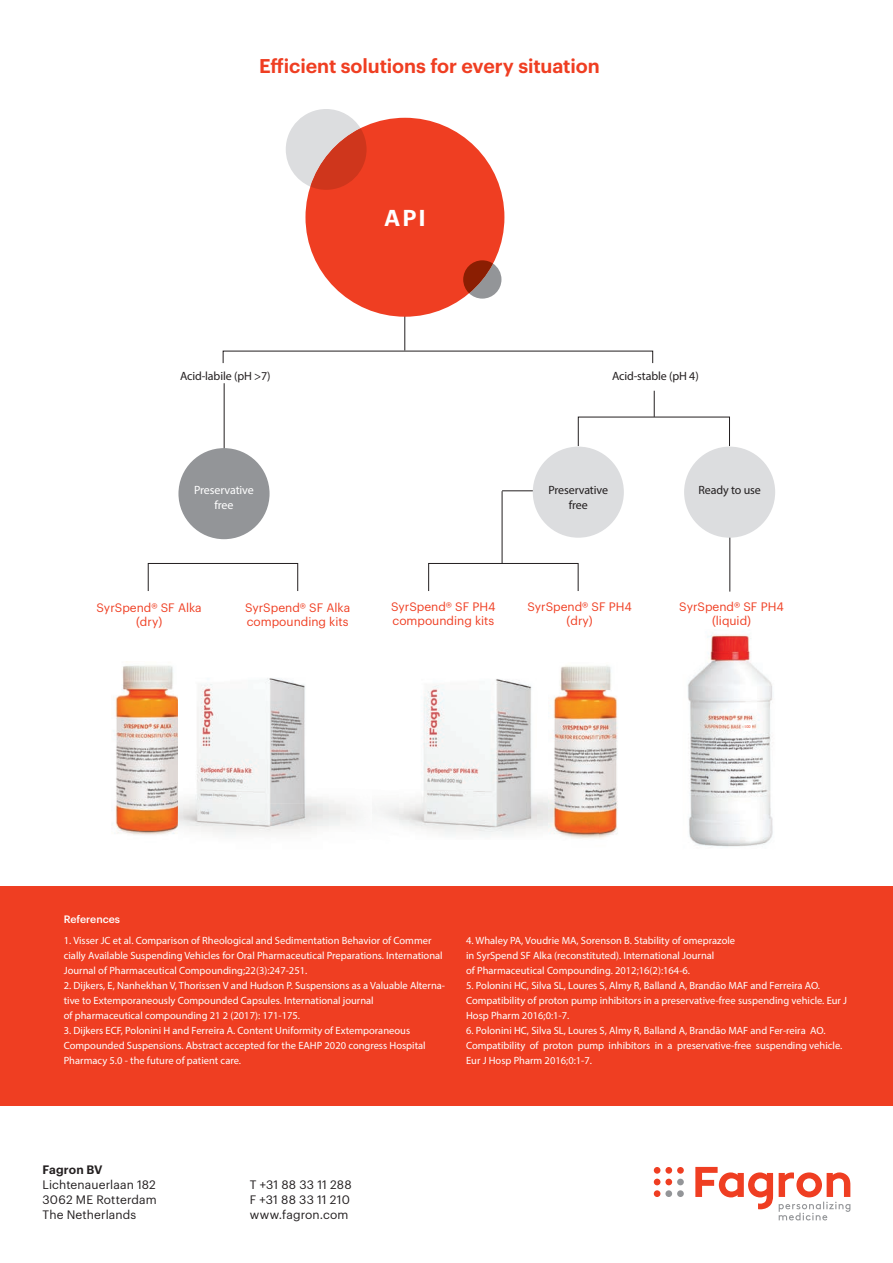
<style>
.page{position:relative;width:893px;height:1263px;background:#fff}
.page>*{position:absolute;margin:0;border:0;box-sizing:border-box;transform-origin:0 0}
.t1{font:600 22.5px "Graphik";color:#fff}
.t2{font:600 19.5px "Graphik";letter-spacing:-.005em;color:#ef3e22}
.t3{font:12px/14.4px "Graphik";color:#ef3e22;text-align:center}
.t4{font:12px/15px "Graphik";letter-spacing:.01em;color:#231f20;text-align:justify}
.t5{font:12px "Myriad Pro";letter-spacing:-.01em;color:#231f20}
.t6{font:12px/14.4px "Myriad Pro";letter-spacing:-.01em;color:#fff;text-align:center}
.t7{font:600 12px "Graphik";letter-spacing:.015em;color:#231f20}
.t8{font:10.5px/15px "Myriad Pro";color:#fff}
.t9{font:500 10.5px "Graphik";color:#fff}
.t10{font:4.35px "Myriad Pro";color:#ea573e}
</style>
<div class="page">
<div style="left:0;top:887px;width:893px;height:219px;background:#ef3e22"></div>
<div style="left:677px;top:1190px;width:7px;height:7px;background:#939598;border-radius:50%"></div>
<div style="left:654px;top:1190px;width:6px;height:7px;background:#ef3e22;border-radius:50%"></div>
<div style="left:665px;top:1190px;width:7px;height:7px;background:#939598;border-radius:50%"></div>
<div style="left:677px;top:1167px;width:7px;height:7px;background:#ef3e22;border-radius:50%"></div>
<div style="left:654px;top:1167px;width:6px;height:7px;background:#ef3e22;border-radius:50%"></div>
<div style="left:665px;top:1167px;width:7px;height:7px;background:#ef3e22;border-radius:50%"></div>
<div style="left:677px;top:1179px;width:7px;height:6px;background:#939598;border-radius:50%"></div>
<svg style="left:654px;top:1179px;width:6px;height:6px"></svg>
<div style="left:665px;top:1179px;width:7px;height:6px;background:#ef3e22;border-radius:50%"></div>
<svg style="left:695px;top:1167px;width:78px;height:42px"></svg>
<svg style="left:779px;top:1172px;width:71px;height:48px"></svg>
<hr style="left:405px;top:246px;width:1px;height:104px;background:#231f20">
<svg style="left:654px;top:391px;width:1px;height:26px"></svg>
<hr style="left:730px;top:470px;width:1px;height:122px;background:#231f20">
<hr style="left:502px;top:491px;width:1px;height:72px;background:#231f20">
<hr style="left:502px;top:491px;width:86px;height:1px;background:#231f20">
<hr style="left:224px;top:383px;width:1px;height:95px;background:#231f20">
<img style="left:182px;top:678px;width:178px;height:157px">
<img style="left:372px;top:679px;width:177px;height:156px">
<img style="left:687px;top:632px;width:86px;height:215px">
<img style="left:549px;top:665px;width:69px;height:174px">
<img style="left:112px;top:665px;width:70px;height:170px">
<div style="left:305px;top:118px;width:199px;height:199px;background:#ef3e22;border-radius:50%"></div>
<svg style="left:463px;top:260px;width:38px;height:39px"></svg>
<svg style="left:286px;top:109px;width:81px;height:81px"></svg>
<div style="left:533px;top:447px;width:91px;height:91px;background:#dcdddf;border-radius:50%"></div>
<div style="left:684px;top:447px;width:91px;height:91px;background:#dcdddf;border-radius:50%"></div>
<div style="left:148px;top:563px;width:150px;height:28px;border:1px solid #231f20"></div>
<div style="left:428px;top:563px;width:150px;height:28px;border:1px solid #231f20"></div>
<div style="left:178px;top:448px;width:92px;height:91px;background:#939598;border-radius:50%"></div>
<svg style="left:744px;top:723px;width:8px;height:8px"></svg>
<h2 class="t2" style="left:259px;top:51px;width:342px">E-icient solutions for every situation</h2>
<h1 class="t1" style="left:384px;top:201px;width:43px">API</h1>
<p class="t5" style="left:180px;top:369px;width:92px">Acid-labile (pH &gt;7)</p>
<p class="t5" style="left:612px;top:369px;width:88px">Acid-stable (pH 4)</p>
<p class="t6" style="left:194px;top:483px;width:61px">Preservative free</p>
<p class="t5" style="left:548px;top:483px;width:61px">Preservative</p>
<p class="t5" style="left:698px;top:483px;width:64px">Ready to use</p>
<p class="t5" style="left:569px;top:497px;width:20px">free</p>
<p class="t3" style="left:97px;top:599px;width:107px">SyrSpend® SF Alka (dry)</p>
<p class="t3" style="left:679px;top:598px;width:106px">SyrSpend® SF PH4 (liquid)</p>
<p class="t3" style="left:391px;top:598px;width:106px;text-align:left">SyrSpend® SF PH4 compounding kits</p>
<p class="t3" style="left:527px;top:598px;width:106px">SyrSpend® SF PH4 (dry)</p>
<p class="t3" style="left:245px;top:599px;width:107px;text-align:left">SyrSpend® SF Alka compounding kits</p>
<p class="t10" style="left:744px;top:724px;width:8px">500</p>
<p class="t9" style="left:64px;top:911px;width:58px">References</p>
<p class="t8" style="left:64px;top:933px;width:380px">1. Visser JC et al. Comparison of Rheological and Sedimentation Behavior of Commer cially Available Suspending Vehicles for Oral Pharmaceutical Preparations. International<br>Journal of Pharmaceutical Compounding;22(3):247-251.</p>
<p class="t8" style="left:64px;top:978px;width:383px">2. Dijkers, E, Nanhekhan V, Thorissen V and Hudson P. Suspensions as a Valuable Alterna&shy;tive to Extemporaneously Compounded Capsules. International journal<br>of pharmaceutical compounding 21 2 (2017): 171-175.</p>
<p class="t8" style="left:64px;top:1023px;width:363px">3. Dijkers ECF, Polonini H and Ferreira A. Content Uniformity of Extemporaneous<br>Compounded Suspensions. Abstract accepted for the EAHP 2020 congress Hospital<br>Pharmacy 5.0 - the future of patient care.</p>
<p class="t8" style="left:466px;top:933px;width:271px">4. Whaley PA, Voudrie MA, Sorenson B. Stability of omeprazole in SyrSpend SF Alka (reconstituted). International Journal<br>of Pharmaceutical Compounding. 2012;16(2):164-6.</p>
<p class="t8" style="left:466px;top:978px;width:382px">5. Polonini HC, Silva SL, Loures S, Almy R, Balland A, Brandão MAF and Ferreira AO.<br>Compatibility of proton pump inhibitors in a preservative-free suspending vehicle. Eur J<br>Hosp Pharm 2016;0:1-7.</p>
<p class="t8" style="left:466px;top:1023px;width:378px">6. Polonini HC, Silva SL, Loures S, Almy R, Balland A, Brandão MAF and Fer-reira AO.<br>Compatibility of proton pump inhibitors in a preservative-free suspending vehicle.<br>Eur J Hosp Pharm 2016;0:1-7.</p>
<p class="t7" style="left:43px;top:1161px;width:62px">Fagron BV</p>
<p class="t4" style="left:43px;top:1176px;width:116px">Lichtenauerlaan 182<br>3062 ME Rotterdam The Netherlands</p>
<p class="t4" style="left:250px;top:1176px;width:103px;text-align:left">T +31 88 33 11 288<br>F +31 88 33 11 210 www.fagron.com</p>
</div>
